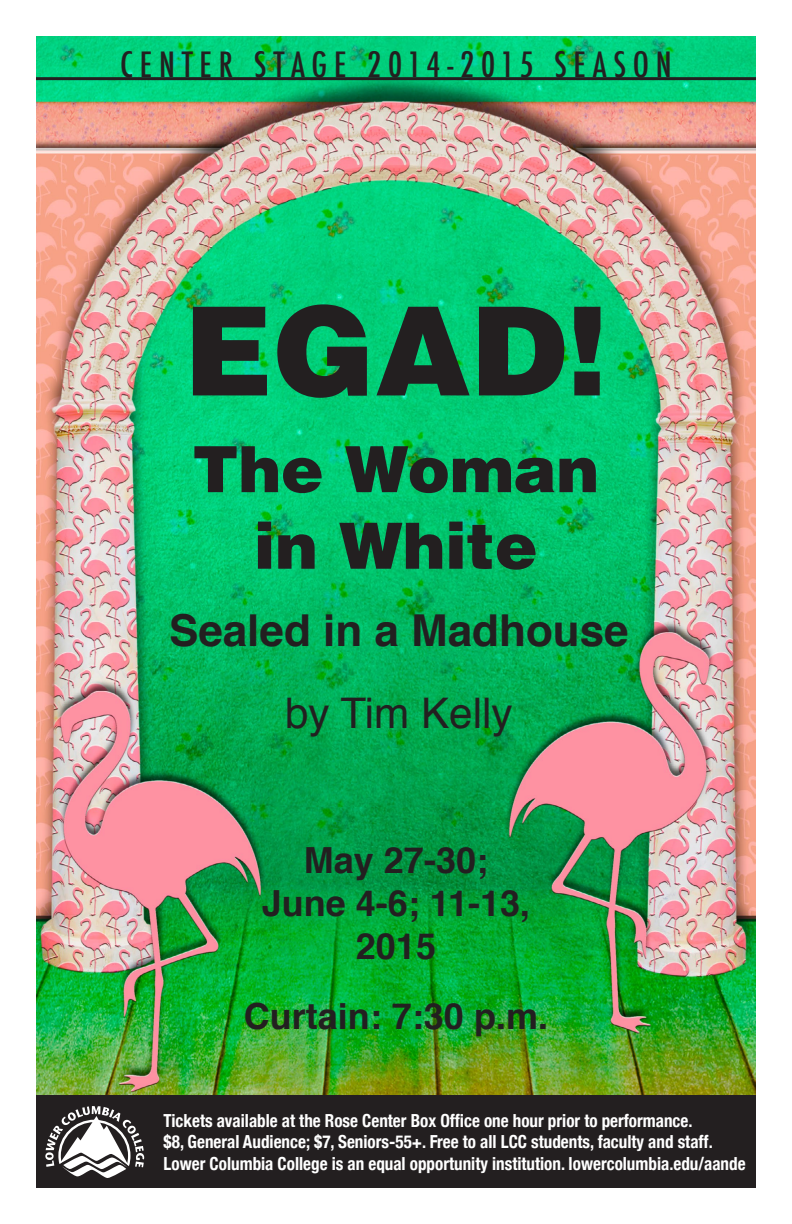
<style>
.page{position:relative;width:792px;height:1224px;background:#fff}
.page>*{position:absolute;margin:0;border:0;box-sizing:border-box;transform-origin:0 0}
.t1{font:900 123.2px "Helvetica LT";color:#231f20}
.t2{font:900 63.8px/76.6px "Helvetica LT";color:#231f20;text-align:center}
.t3{font:700 44px "Helvetica";color:#231f20}
.t4{font:42.2px "Helvetica";color:#231f20}
.t5{font:700 36px/43.2px "Helvetica";color:#231f20;text-align:center}
.t6{font:500 condensed 34px "Futura";letter-spacing:.2em;color:#231f20}
.t7{font:700 condensed 18px/21.6px "Helvetica Neue";color:#fff;scale:.95 1}
</style>
<div class="page">
<img style="left:36px;top:36px;width:720px;height:1060px">
<hr style="left:36px;top:77px;width:720px;height:3px;background:#231f20">
<div style="left:36px;top:1096px;width:720px;height:92px;background:#231f20"></div>
<svg style="left:45px;top:1106px;width:99px;height:72px"></svg>
<p class="t6" style="left:120px;top:43px;width:553px">CENTER STAGE 2014-2015 SEASON</p>
<p class="t1" style="left:184px;top:271px;width:426px">EGAD!</p>
<p class="t2" style="left:192px;top:430px;width:408px">The Woman in White</p>
<p class="t3" style="left:169px;top:595px;width:461px">Sealed in a Madhouse</p>
<p class="t4" style="left:285px;top:681px;width:229px">by Tim Kelly</p>
<p class="t5" style="left:262px;top:839px;width:270px">May 27-30;<br>June 4-6; 11-13,<br>2015</p>
<p class="t5" style="left:244px;top:995px;width:306px">Curtain: 7:30 p.m.</p>
<p class="t7" style="left:164px;top:1108px;width:614px">Tickets available at the Rose Center Box Office one hour prior to performance.<br>$8, General Audience; $7, Seniors-55+. Free to all LCC students, faculty and staff.<br>Lower Columbia College is an equal opportunity institution. lowercolumbia.edu/aande</p>
</div>
